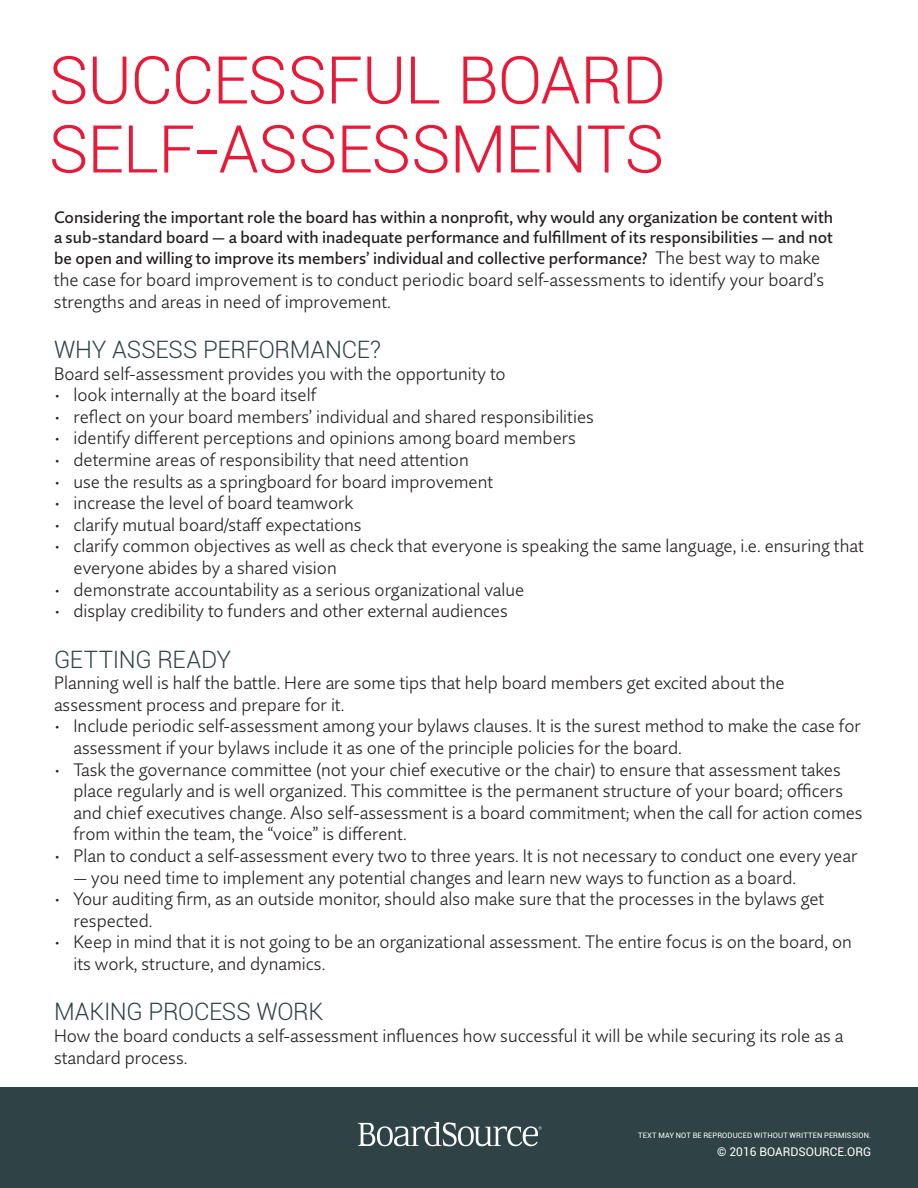
<style>
.page{position:relative;width:918px;height:1188px;background:#fff}
.page>*{position:absolute;margin:0;border:0;box-sizing:border-box;transform-origin:0 0}
.t1{font:300 66px/69px "Roboto";letter-spacing:-.02em;color:#e91938}
.t2{font:300 24px "Roboto";letter-spacing:-.015em;color:#2f4246}
.t3{font:300 18px/21.6px "Quire Sans Pro";color:#231f20}
.t4{font:500 16.5px/19.8px "Quire Sans Pro";color:#231f20}
.t5{font:12px "Roboto";color:#fff}
.t6{font:7.5px "Roboto";letter-spacing:.015em;color:#fff}
.s1{font-weight:300;font-size:18px}
</style>
<div class="page">
<div style="left:0;top:1087px;width:918px;height:101px;background:#2f4246"></div>
<img style="left:358px;top:1121px;width:184px;height:26px">
<p class="t1" style="left:49px;top:43px;width:619px">SUCCESSFUL BOARD<br>SELF-ASSESSMENTS</p>
<p class="t4" style="left:54px;top:207px;width:781px">Considering the important role the board has within a nonprofit, why would any organization be content with a sub-standard board — a board with inadequate performance and fulfillment of its responsibilities — and not</p>
<p class="t4" style="left:54px;top:248px;width:768px">be open and willing to improve its members’ individual and collective performance? <span class="s1">The best way to make</span></p>
<p class="t3" style="left:54px;top:269px;width:772px">the case for board improvement is to conduct periodic board self-assessments to identify your board’s strengths and areas in need of improvement.</p>
<p class="t2" style="left:54px;top:333px;width:328px">WHY ASSESS PERFORMANCE?</p>
<p class="t3" style="left:54px;top:362px;width:453px">Board self-assessment provides you with the opportunity to</p>
<p class="t3" style="left:54px;top:384px;width:264px">• look internally at the board itself</p>
<p class="t3" style="left:54px;top:406px;width:541px">• reflect on your board members’ individual and shared responsibilities</p>
<p class="t3" style="left:54px;top:427px;width:524px">• identify different perceptions and opinions among board members</p>
<p class="t3" style="left:54px;top:449px;width:416px">• determine areas of responsibility that need attention</p>
<p class="t3" style="left:54px;top:470px;width:441px">• use the results as a springboard for board improvement</p>
<p class="t3" style="left:54px;top:492px;width:301px">• increase the level of board teamwork</p>
<p class="t3" style="left:54px;top:514px;width:309px">• clarify mutual board/staff expectations</p>
<p class="t3" style="left:74px;top:535px;width:792px;text-indent:-20px">• clarify common objectives as well as check that everyone is speaking the same language, i.e. ensuring that everyone abides by a shared vision</p>
<p class="t3" style="left:54px;top:578px;width:472px">• demonstrate accountability as a serious organizational value</p>
<p class="t3" style="left:54px;top:600px;width:455px">• display credibility to funders and other external audiences</p>
<p class="t2" style="left:54px;top:642px;width:179px">GETTING READY</p>
<p class="t3" style="left:54px;top:672px;width:732px">Planning well is half the battle. Here are some tips that help board members get excited about the assessment process and prepare for it.</p>
<p class="t3" style="left:74px;top:715px;width:789px;text-indent:-20px">• Include periodic self-assessment among your bylaws clauses. It is the surest method to make the case for assessment if your bylaws include it as one of the principle policies for the board.</p>
<p class="t3" style="left:74px;top:758px;width:791px;text-indent:-20px">• Task the governance committee (not your chief executive or the chair) to ensure that assessment takes place regularly and is well organized. This committee is the permanent structure of your board; officers and chief executives change. Also self-assessment is a board commitment; when the call for action comes from within the team, the “voice” is different.</p>
<p class="t3" style="left:54px;top:845px;width:805px">• Plan to conduct a self-assessment every two to three years. It is not necessary to conduct one every year</p>
<p class="t3" style="left:74px;top:866px;width:724px">— you need time to implement any potential changes and learn new ways to function as a board.</p>
<p class="t3" style="left:74px;top:888px;width:752px;text-indent:-20px">• Your auditing firm, as an outside monitor, should also make sure that the processes in the bylaws get respected.</p>
<p class="t3" style="left:74px;top:931px;width:780px;text-indent:-20px">• Keep in mind that it is not going to be an organizational assessment. The entire focus is on the board, on its work, structure, and dynamics.</p>
<p class="t2" style="left:54px;top:995px;width:271px">MAKING PROCESS WORK</p>
<p class="t3" style="left:54px;top:1025px;width:791px">How the board conducts a self-assessment influences how successful it will be while securing its role as a standard process.</p>
<p class="t6" style="left:638px;top:1131px;width:235px">TEXT MAY NOT BE REPRODUCED WITHOUT WRITTEN PERMISSION.</p>
<p class="t5" style="left:717px;top:1144px;width:156px">© 2016 BOARDSOURCE.ORG</p>
</div>
